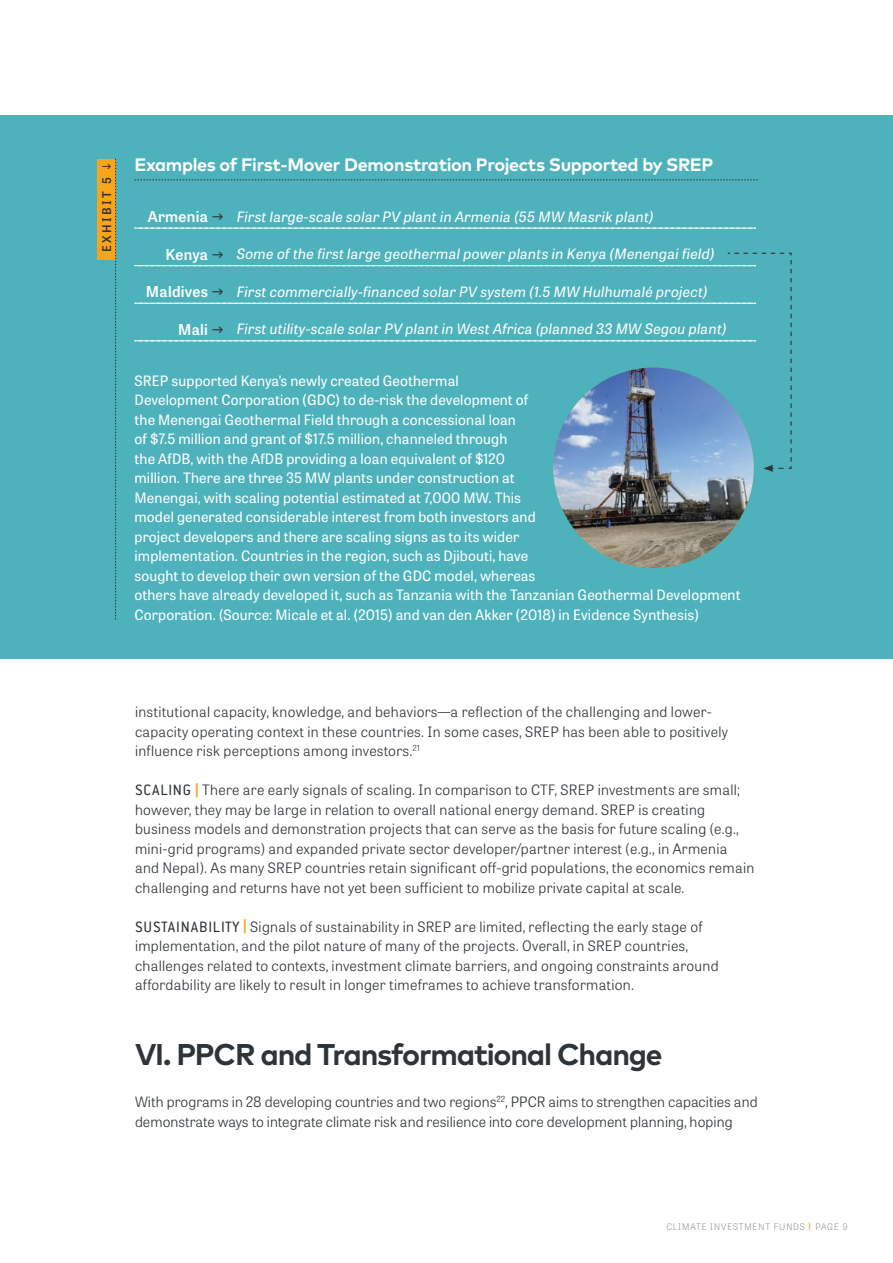
<style>
.page{position:relative;width:893px;height:1263px;background:#fff}
.page>*{position:absolute;margin:0;border:0;box-sizing:border-box;transform-origin:0 0}
.Section_Header{font:700 30px "Mark Pro";letter-spacing:-.04em;color:#2f3438}
.Exhibit_Header{font:700 18px "Mark Pro";letter-spacing:-.02em;color:#fff}
.Body_Text_Unlocked{font:600 15px "Tablet Gothic";letter-spacing:.02em;color:#fff}
.Body_Text{font:300 14.25px/19.5px "Tablet Gothic";letter-spacing:.02em;color:#2f3438}
.Body_Text-2{font:14.25px/19.5px "Tablet Gothic";letter-spacing:.01em;color:#fff}
.Body_Text_Unlocked-2{font:italic 14.25px "Tablet Gothic";letter-spacing:.02em;color:#fff}
.t1{font:600 12px "Tablet Gothic";letter-spacing:.2em;color:#2f3438}
.t2{font:100 9px "Tablet Gothic";letter-spacing:.1em;color:#817e82}
.s1{font-family:"Conduit ITC Std";font-weight:400;font-size:16.5px}
.s2{font-weight:600;color:#f9a51b}
.s3{font-family:"Mark Pro";font-weight:400;font-size:10.5px;color:#f9a51b}
</style>
<div class="page">
<div style="left:0;top:116px;width:893px;height:543px;background:#4eb2bc"></div>
<div style="left:98px;top:159px;width:18px;height:100px;background:#f9a51b"></div>
<svg style="left:135px;top:180px;width:622px;height:1px"></svg>
<img style="left:553px;top:368px;width:201px;height:200px;border-radius:100px">
<svg style="left:102px;top:159px;width:14px;height:461px"></svg>
<svg style="left:135px;top:227px;width:657px;height:245px"></svg>
<p class="t1" style="left:98px;top:252px;width:76px;rotate:-90deg">EXHIBIT 5</p>
<p class="Exhibit_Header" style="left:135px;top:151px;width:580px">Examples of First-Mover Demonstration Projects Supported by SREP</p>
<p class="Body_Text_Unlocked" style="left:148px;top:206px;width:62px">Armenia</p>
<p class="Body_Text_Unlocked-2" style="left:237px;top:206px;width:418px">First large-scale solar PV plant in Armenia (55 MW Masrik plant)</p>
<p class="Body_Text_Unlocked" style="left:165px;top:244px;width:44px">Kenya</p>
<p class="Body_Text_Unlocked-2" style="left:237px;top:243px;width:479px">Some of the first large geothermal power plants in Kenya (Menengai field)</p>
<p class="Body_Text_Unlocked" style="left:146px;top:281px;width:64px">Maldives</p>
<p class="Body_Text_Unlocked-2" style="left:237px;top:281px;width:472px">First commercially-financed solar PV system (1.5 MW Hulhumalé project)</p>
<p class="Body_Text_Unlocked" style="left:178px;top:319px;width:31px">Mali</p>
<p class="Body_Text_Unlocked-2" style="left:237px;top:319px;width:491px">First utility-scale solar PV plant in West Africa (planned 33 MW Segou plant)</p>
<p class="Body_Text-2" style="left:135px;top:370px;width:607px">SREP supported Kenya’s newly created Geothermal<br>Development Corporation (GDC) to de-risk the development of<br>the Menengai Geothermal Field through a concessional loan<br>of $7.5 million and grant of $17.5 million, channeled through<br>the AfDB, with the AfDB providing a loan equivalent of $120<br>million. There are three 35 MW plants under construction at<br>Menengai, with scaling potential estimated at 7,000 MW. This<br>model generated considerable interest from both investors and<br>project developers and there are scaling signs as to its wider<br>implementation. Countries in the region, such as Djibouti, have<br>sought to develop their own version of the GDC model, whereas<br>others have already developed it, such as Tanzania with the Tanzanian Geothermal Development Corporation. (Source: Micale et al. (2015) and van den Akker (2018) in Evidence Synthesis)</p>
<p class="Body_Text" style="left:135px;top:702px;width:594px">institutional capacity, knowledge, and behaviors—a reflection of the challenging and lower&shy;capacity operating context in these countries. In some cases, SREP has been able to positively influence risk perceptions among investors.<sup>21</sup></p>
<p class="Body_Text" style="left:135px;top:780px;width:621px"><span class="s1">SCALING</span> <span class="s2">|</span> There are early signals of scaling. In comparison to CTF, SREP investments are small; however, they may be large in relation to overall national energy demand. SREP is creating business models and demonstration projects that can serve as the basis for future scaling (e.g., mini-grid programs) and expanded private sector developer/partner interest (e.g., in Armenia and Nepal). As many SREP countries retain significant off-grid populations, the economics remain challenging and returns have not yet been sufficient to mobilize private capital at scale.</p>
<p class="Body_Text" style="left:135px;top:916px;width:585px"><span class="s1">SUSTAINABILITY</span> <span class="s2">|</span> Signals of sustainability in SREP are limited, reflecting the early stage of implementation, and the pilot nature of many of the projects. Overall, in SREP countries, challenges related to contexts, investment climate barriers, and ongoing constraints around affordability are likely to result in longer timeframes to achieve transformation.</p>
<p class="Section_Header" style="left:135px;top:1032px;width:529px">VI. PPCR and Transformational Change</p>
<p class="Body_Text" style="left:135px;top:1092px;width:624px">With programs in 28 developing countries and two regions<sup>22</sup>, PPCR aims to strengthen capacities and demonstrate ways to integrate climate risk and resilience into core development planning, hoping</p>
<p class="t2" style="left:666px;top:1220px;width:183px">CLIMATE INVESTMENT FUNDS <span class="s3">I</span> PAGE 9</p>
</div>
